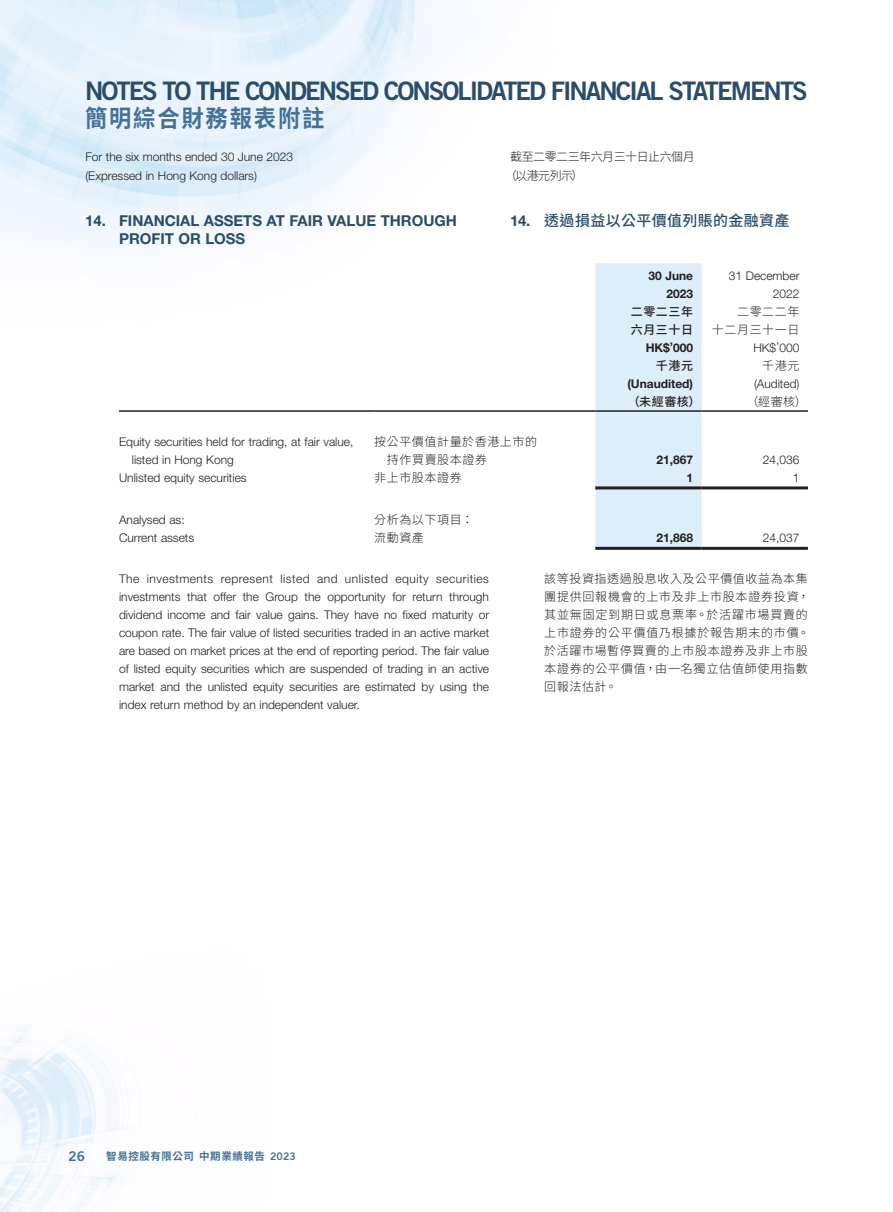
<style>
.page{position:relative;width:893px;height:1212px;background:#fff}
.page>*{position:absolute;margin:0;border:0;box-sizing:border-box;transform-origin:0 0}
.t1{font:25.5px "Trade Gothic LT Std Bd 2";letter-spacing:-.08em;color:#2a4d69}
.t2{font:700 24px "Source Han Sans TC";letter-spacing:.08em;color:#457196;scale:.93 1}
.Heading_1{font:700 15px/18px "Helvetica Neue LT Std";color:#2a4d69}
.C_Heading_1{font:500 15px "Source Han Sans TC";letter-spacing:.025em;color:#2a4d69}
.t3{font:13.5px "Trade Gothic LT Std Bd 2";color:#457196}
.Body_Text{font:300 12px/18px "Helvetica Neue LT Std";color:#231f20}
.C_Body_Text{font:300 12px/18px "Source Han Sans TC";letter-spacing:.065em;color:#231f20}
.Body_Text-2{font:300 12px/18px "Source Han Sans TC";letter-spacing:.05em;color:#231f20}
.Body_Text-3{font:700 12px "Helvetica Neue LT Std";color:#231f20}
.C_Body_Text-2{font:300 12px/18.5px "Source Han Sans TC";letter-spacing:-.04em;color:#231f20}
.Body_Text-4{font:500 12px "Source Han Sans TC";letter-spacing:.05em;color:#231f20}
.t4{font:700 10.5px "Source Han Sans TC";letter-spacing:.05em;color:#457196}
.s1{font-family:"Helvetica Neue LT Std";font-weight:700}
.s2{font-family:"Trade Gothic LT Std Bd 2";font-weight:400}
</style>
<div class="page">
<img style="left:0;top:0;width:808px;height:1212px">
<div style="left:595px;top:263px;width:107px;height:284px;background:#dceefa"></div>
<hr style="left:119px;top:410px;width:255px;height:2px;background:#231f20">
<hr style="left:374px;top:410px;width:221px;height:2px;background:#231f20">
<hr style="left:595px;top:410px;width:107px;height:2px;background:#231f20">
<hr style="left:702px;top:410px;width:106px;height:2px;background:#231f20">
<hr style="left:595px;top:486px;width:107px;height:3px;background:#231f20">
<hr style="left:702px;top:486px;width:106px;height:3px;background:#231f20">
<hr style="left:595px;top:547px;width:107px;height:3px;background:#231f20">
<hr style="left:702px;top:547px;width:106px;height:3px;background:#231f20">
<h1 class="t1" style="left:85px;top:75px;width:724px">NOTES TO THE CONDENSED CONSOLIDATED FINANCIAL STATEMENTS</h1>
<h2 class="t2" style="left:85px;top:105px;width:259px">簡明綜合財務報表附註</h2>
<p class="Body_Text" style="left:85px;top:148px;width:209px;line-height:18.5px">For the six months ended 30 June 2023 (Expressed in Hong Kong dollars)</p>
<p class="C_Body_Text-2" style="left:505px;top:148px;width:192px;text-indent:6px">截至二零二三年六月三十日止六個月（以港元列示）</p>
<p class="Heading_1" style="left:119px;top:211px;width:339px;text-indent:-34px">14. FINANCIAL ASSETS AT FAIR VALUE THROUGH<br>PROFIT OR LOSS</p>
<p class="C_Heading_1" style="left:510px;top:212px;width:281px"><span class="s1">14.</span> 透過損益以公平價值列賬的金融資產</p>
<p class="Body_Text-3" style="left:648px;top:268px;width:46px">30 June</p>
<p class="Body_Text-3" style="left:666px;top:286px;width:28px">2023</p>
<p class="Body_Text-4" style="left:631px;top:305px;width:64px">二零二三年</p>
<p class="Body_Text-4" style="left:631px;top:323px;width:64px">六月三十日</p>
<p class="Body_Text" style="left:729px;top:266px;width:72px">31 December</p>
<p class="Body_Text" style="left:773px;top:284px;width:28px">2022</p>
<p class="Body_Text-2" style="left:737px;top:303px;width:64px">二零二二年</p>
<p class="Body_Text-2" style="left:712px;top:321px;width:89px">十二月三十一日</p>
<p class="Body_Text-3" style="left:646px;top:340px;width:49px">HK$’000</p>
<p class="Body_Text" style="left:753px;top:338px;width:48px">HK$’000</p>
<p class="Body_Text-4" style="left:656px;top:359px;width:39px">千港元</p>
<p class="Body_Text-2" style="left:762px;top:357px;width:39px">千港元</p>
<p class="Body_Text-3" style="left:627px;top:376px;width:67px">(Unaudited)</p>
<p class="Body_Text" style="left:754px;top:374px;width:47px">(Audited)</p>
<p class="Body_Text-4" style="left:628px;top:395px;width:74px">（未經審核）</p>
<p class="Body_Text-2" style="left:747px;top:393px;width:62px">（經審核）</p>
<p class="Body_Text" style="left:132px;top:432px;width:223px;text-indent:-13px">Equity securities held for trading, at fair value, listed in Hong Kong</p>
<p class="Body_Text-2" style="left:387px;top:432px;width:152px;text-indent:-13px">按公平價值計量於香港上市的持作買賣股本證券</p>
<p class="Body_Text-3" style="left:657px;top:452px;width:38px">21,867</p>
<p class="Body_Text" style="left:763px;top:450px;width:38px">24,036</p>
<p class="Body_Text" style="left:119px;top:468px;width:129px">Unlisted equity securities</p>
<p class="Body_Text-2" style="left:374px;top:468px;width:89px">非上市股本證券</p>
<p class="Body_Text-3" style="left:686px;top:470px;width:8px">1</p>
<p class="Body_Text" style="left:793px;top:468px;width:8px">1</p>
<p class="Body_Text" style="left:119px;top:510px;width:67px">Analysed as:</p>
<p class="Body_Text-2" style="left:374px;top:511px;width:101px">分析為以下項目：</p>
<p class="Body_Text" style="left:119px;top:528px;width:77px">Current assets</p>
<p class="Body_Text-2" style="left:374px;top:529px;width:51px">流動資產</p>
<p class="Body_Text-3" style="left:657px;top:530px;width:38px">21,868</p>
<p class="Body_Text" style="left:763px;top:528px;width:38px">24,037</p>
<p class="Body_Text" style="left:119px;top:569px;width:372px;text-align:justify">The investments represent listed and unlisted equity securities investments that offer the Group the opportunity for return through dividend income and fair value gains. They have no fixed maturity or coupon rate. The fair value of listed securities traded in an active market are based on market prices at the end of reporting period. The fair value of listed equity securities which are suspended of trading in an active market and the unlisted equity securities are estimated by using the index return method by an independent valuer.</p>
<p class="C_Body_Text" style="left:544px;top:570px;width:267px">該等投資指透過股息收入及公平價值收益為本集團提供回報機會的上市及非上市股本證券投資，其並無固定到期日或息票率。於活躍市場買賣的上市證券的公平價值乃根據於報告期末的市價。於活躍市場暫停買賣的上市股本證券及非上市股本證券的公平價值，由一名獨立估值師使用指數回報法估計。</p>
<p class="t3" style="left:69px;top:1148px;width:18px">26</p>
<p class="t4" style="left:106px;top:1150px;width:191px">智易控股有限公司 中期業績報告 <span class="s2">2023</span></p>
</div>
